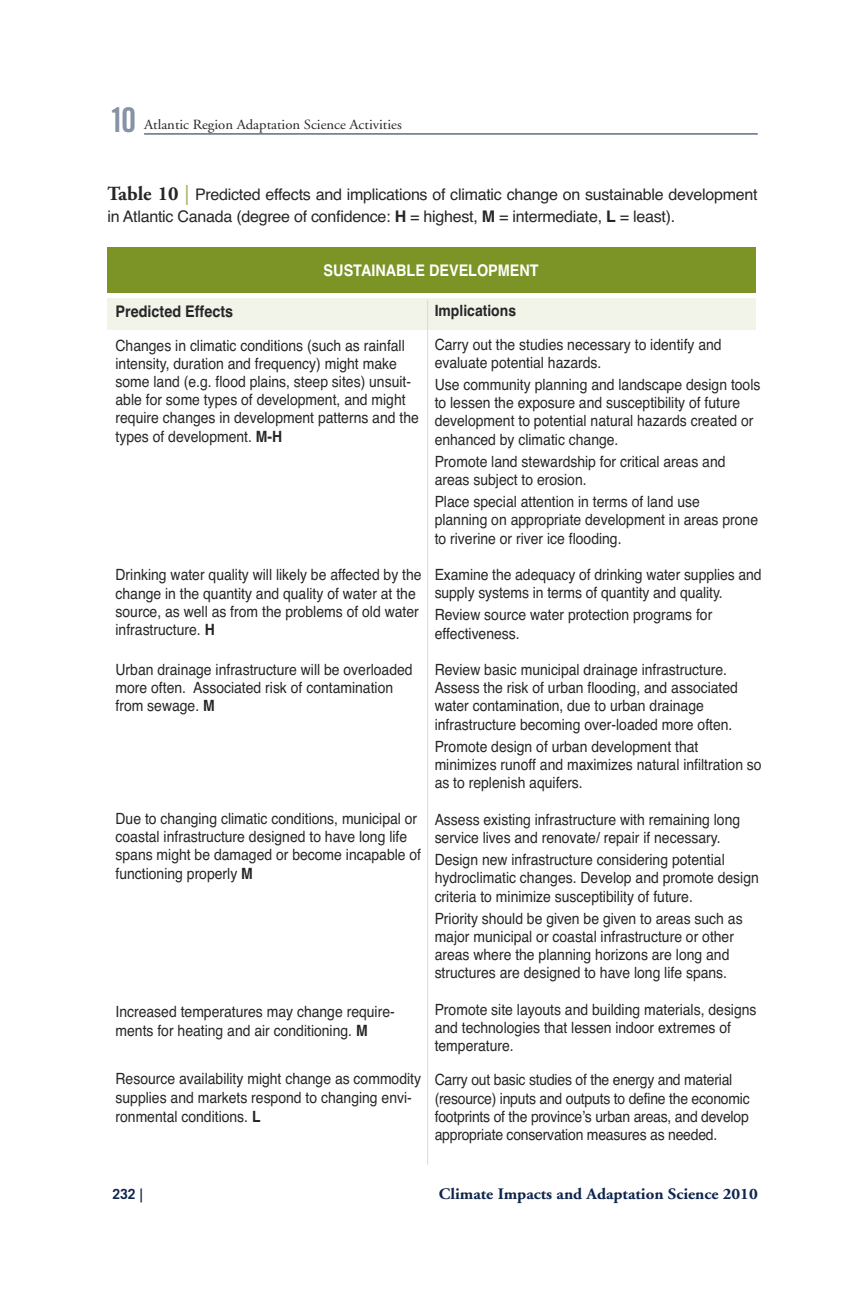
<style>
.page{position:relative;width:866px;height:1298px;background:#fff}
.page>*{position:absolute;margin:0;border:0;box-sizing:border-box;transform-origin:0 0}
.t1{font:34px "Trade Gothic Bold Cond Twenty";color:#8792a7}
.t2{font:16px/22px "Helvetica";letter-spacing:-.015em;color:#272627}
.t3{font:700 16px "Adobe Garamond";color:#0f254e;scale:1.05 1}
.t4{font:700 16px "Helvetica";color:#fff;scale:.9 1}
.t5{font:700 16px "Helvetica";color:#272627;scale:.9 1}
.t6{font:15.6px/18.2px "Helvetica";color:#272627;scale:.9 1}
.t7{font:700 15.6px "Helvetica";color:#272627;scale:.9 1}
.t8{font:14px "Adobe Garamond";color:#272627;scale:1.05 1}
.t9{font:700 14px "Trade Gothic";color:#0f254e}
.s1{font-family:"Adobe Garamond";font-weight:700;font-size:20px}
.s2{font-family:"Adobe Garamond";font-weight:600;font-size:20px;color:#a3b466}
.s3{font-weight:700}
.s4{font-family:"Adobe Garamond"}
</style>
<div class="page">
<hr style="left:144px;top:134px;width:613px;height:1px;background:#0f254e">
<div style="left:107px;top:298px;width:648px;height:32px;background:#f2f4e9"></div>
<div style="left:107px;top:247px;width:648px;height:45px;background:#7b9425"></div>
<hr style="left:427px;top:300px;width:1px;height:864px;background:#d7dfbd">
<h1 class="t1" style="left:109px;top:108px;width:28px">10</h1>
<p class="t8" style="left:144px;top:119px;width:247px">Atlantic Region Adaptation Science Activities</p>
<p class="t2" style="left:107px;top:185px;width:651px"><span class="s1">Table 10</span> <span class="s2">|</span> Predicted effects and implications of climatic change on sustainable development in Atlantic Canada (degree of confidence: <span class="s3">H</span> = highest, <span class="s3">M</span> = intermediate, <span class="s3">L</span> = least).</p>
<p class="t4" style="left:324px;top:264px;width:240px">SUSTAINABLE DEVELOPMENT</p>
<p class="t5" style="left:115px;top:305px;width:132px">Predicted Effects</p>
<p class="t6" style="left:115px;top:337px;width:338px">Changes in climatic conditions (such as rainfall intensity, duration and frequency) might make some land (e.g. flood plains, steep sites) unsuit&shy;able for some types of development, and might require changes in development patterns and the types of development. <span class="s3">M-H</span></p>
<p class="t6" style="left:115px;top:567px;width:341px">Drinking water quality will likely be affected by the change in the quantity and quality of water at the source, as well as from the problems of old water infrastructure. <span class="s3">H</span></p>
<p class="t6" style="left:115px;top:662px;width:331px">Urban drainage infrastructure will be overloaded more often. Associated risk of contamination from sewage. <span class="s3">M</span></p>
<p class="t6" style="left:115px;top:811px;width:341px">Due to changing climatic conditions, municipal or coastal infrastructure designed to have long life spans might be damaged or become incapable of functioning properly <span class="s3">M</span></p>
<p class="t6" style="left:115px;top:1004px;width:312px">Increased temperatures may change require&shy;ments for heating and air conditioning. <span class="s3">M</span></p>
<p class="t6" style="left:115px;top:1070px;width:341px;line-height:18.8px">Resource availability might change as commodity supplies and markets respond to changing envi&shy;ronmental conditions. <span class="s3">L</span></p>
<p class="t7" style="left:434px;top:304px;width:92px">Implications</p>
<p class="t6" style="left:434px;top:336px;width:320px">Carry out the studies necessary to identify and evaluate potential hazards.</p>
<p class="t6" style="left:434px;top:377px;width:363px">Use community planning and landscape design tools to lessen the exposure and susceptibility of future development to potential natural hazards created or enhanced by climatic change.</p>
<p class="t6" style="left:434px;top:454px;width:325px">Promote land stewardship for critical areas and areas subject to erosion.</p>
<p class="t6" style="left:434px;top:494px;width:361px">Place special attention in terms of land use<br>planning on appropriate development in areas prone to riverine or river ice flooding.</p>
<p class="t6" style="left:434px;top:567px;width:365px">Examine the adequacy of drinking water supplies and supply systems in terms of quantity and quality.</p>
<p class="t6" style="left:434px;top:607px;width:310px">Review source water protection programs for effectiveness.</p>
<p class="t6" style="left:434px;top:662px;width:338px">Review basic municipal drainage infrastructure.<br>Assess the risk of urban flooding, and associated water contamination, due to urban drainage infrastructure becoming over-loaded more often.</p>
<p class="t6" style="left:434px;top:739px;width:365px">Promote design of urban development that minimizes runoff and maximizes natural infiltration so as to replenish aquifers.</p>
<p class="t6" style="left:434px;top:811px;width:341px">Assess existing infrastructure with remaining long service lives and renovate/ repair if necessary.</p>
<p class="t6" style="left:434px;top:852px;width:362px">Design new infrastructure considering potential hydroclimatic changes. Develop and promote design criteria to minimize susceptibility of future.</p>
<p class="t6" style="left:434px;top:910px;width:344px">Priority should be given be given to areas such as major municipal or coastal infrastructure or other areas where the planning horizons are long and structures are designed to have long life spans.</p>
<p class="t6" style="left:434px;top:1001px;width:359px">Promote site layouts and building materials, designs and technologies that lessen indoor extremes of temperature.</p>
<p class="t6" style="left:434px;top:1072px;width:351px">Carry out basic studies of the energy and material (resource) inputs and outputs to define the economic footprints of the provinceʼs urban areas, and develop appropriate conservation measures as needed.</p>
<p class="t9" style="left:112px;top:1188px;width:32px">232 <span class="s4">|</span></p>
<p class="t3" style="left:439px;top:1187px;width:305px">Climate Impacts and Adaptation Science 2010</p>
</div>
